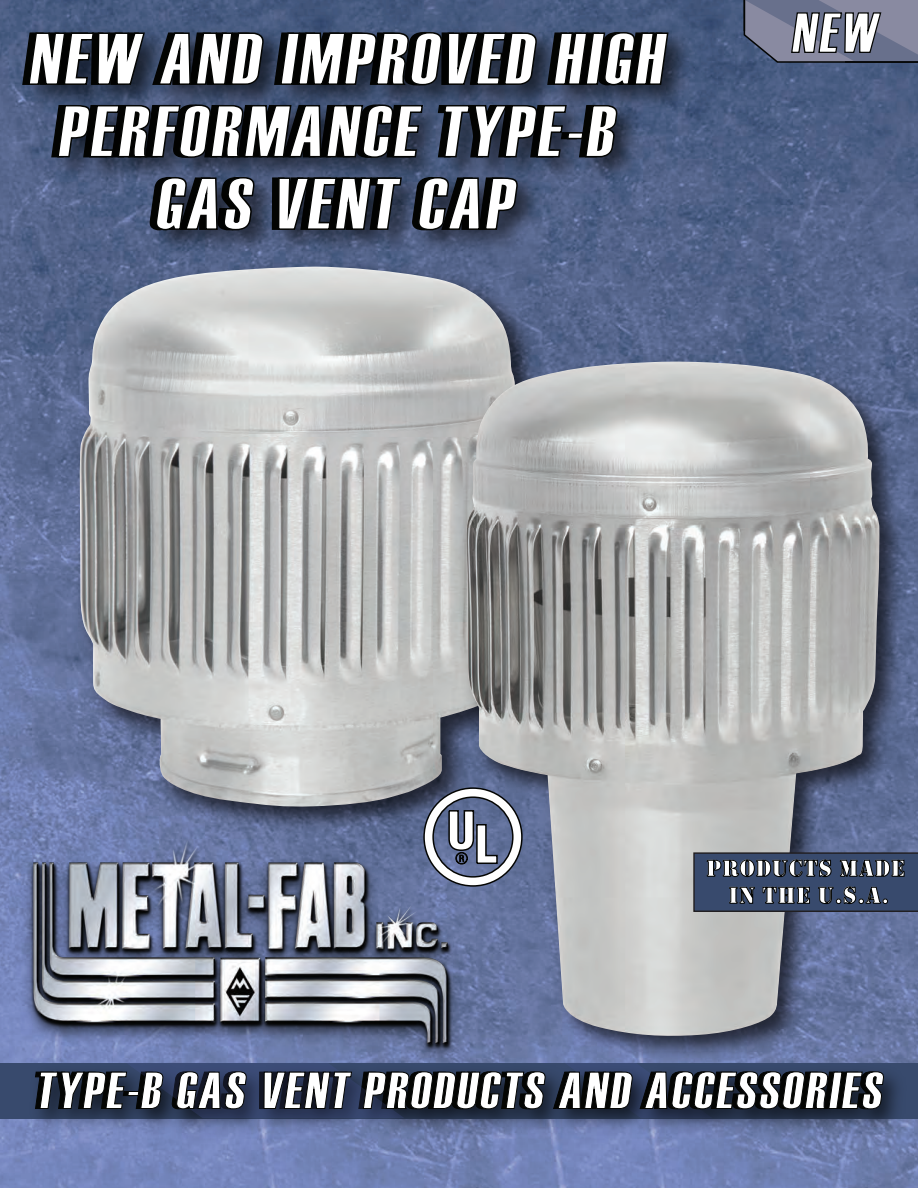
<style>
.page{position:relative;width:918px;height:1188px;background:#fff}
.page>*{position:absolute;margin:0;border:0;box-sizing:border-box;transform-origin:0 0}
.t1{font:72.75px/72.4px "Haettenschweiler";color:#fff;text-align:center}
.t2{font:56.25px "Haettenschweiler";color:#fff}
.t3{font:52.05px "Haettenschweiler";color:#fff}
.t4{font:24px/27px "Stencil";letter-spacing:.03em;color:#fff;text-align:center}
</style>
<div class="page">
<img style="left:0;top:0;width:918px;height:1188px">
<img style="left:12px;top:837px;width:442px;height:226px">
<img style="left:68px;top:288px;width:488px;height:552px">
<img style="left:80px;top:288px;width:441px;height:519px">
<img style="left:454px;top:350px;width:460px;height:702px">
<img style="left:466px;top:362px;width:414px;height:675px">
<img style="left:0;top:9px;width:726px;height:279px">
<svg style="left:21px;top:32px;width:245px;height:54px;background:#222b3c"></svg>
<svg style="left:273px;top:31px;width:266px;height:55px;background:#1f2838"></svg>
<svg style="left:546px;top:31px;width:123px;height:55px;background:#1f2838"></svg>
<svg style="left:50px;top:104px;width:374px;height:55px;background:#222a3a"></svg>
<svg style="left:431px;top:104px;width:189px;height:54px;background:#2a3449"></svg>
<svg style="left:148px;top:176px;width:110px;height:55px;background:#283143"></svg>
<svg style="left:264px;top:177px;width:139px;height:54px;background:#272f41"></svg>
<svg style="left:410px;top:176px;width:110px;height:55px;background:#2b3346"></svg>
<img style="left:15px;top:1052px;width:903px;height:108px">
<svg style="left:30px;top:1063px;width:517px;height:55px;background:#232e45"></svg>
<svg style="left:553px;top:1063px;width:333px;height:55px;background:#1f293d"></svg>
<svg style="left:723px;top:0;width:195px;height:64px;background:#696f88"></svg>
<svg style="left:693px;top:852px;width:225px;height:60px;background:#303f5b"></svg>
<hr style="left:845px;top:61px;width:73px;height:2px;background:#040503">
<hr style="left:744px;top:0;width:1px;height:31px;background:#040503">
<svg style="left:423px;top:787px;width:100px;height:100px"></svg>
<p class="t1" style="left:28px;top:23px;width:649px">NEW AND IMPROVED HIGH<br>PERFORMANCE TYPE-B<br>GAS VENT CAP</p>
<p class="t2" style="left:791px;top:-5px;width:97px">NEW</p>
<p class="t4" style="left:706px;top:855px;width:200px">PRODUCTS MADE<br>IN THE U.S.A.</p>
<p class="t3" style="left:35px;top:1055px;width:857px">TYPE-B GAS VENT PRODUCTS AND ACCESSORIES</p>
</div>
